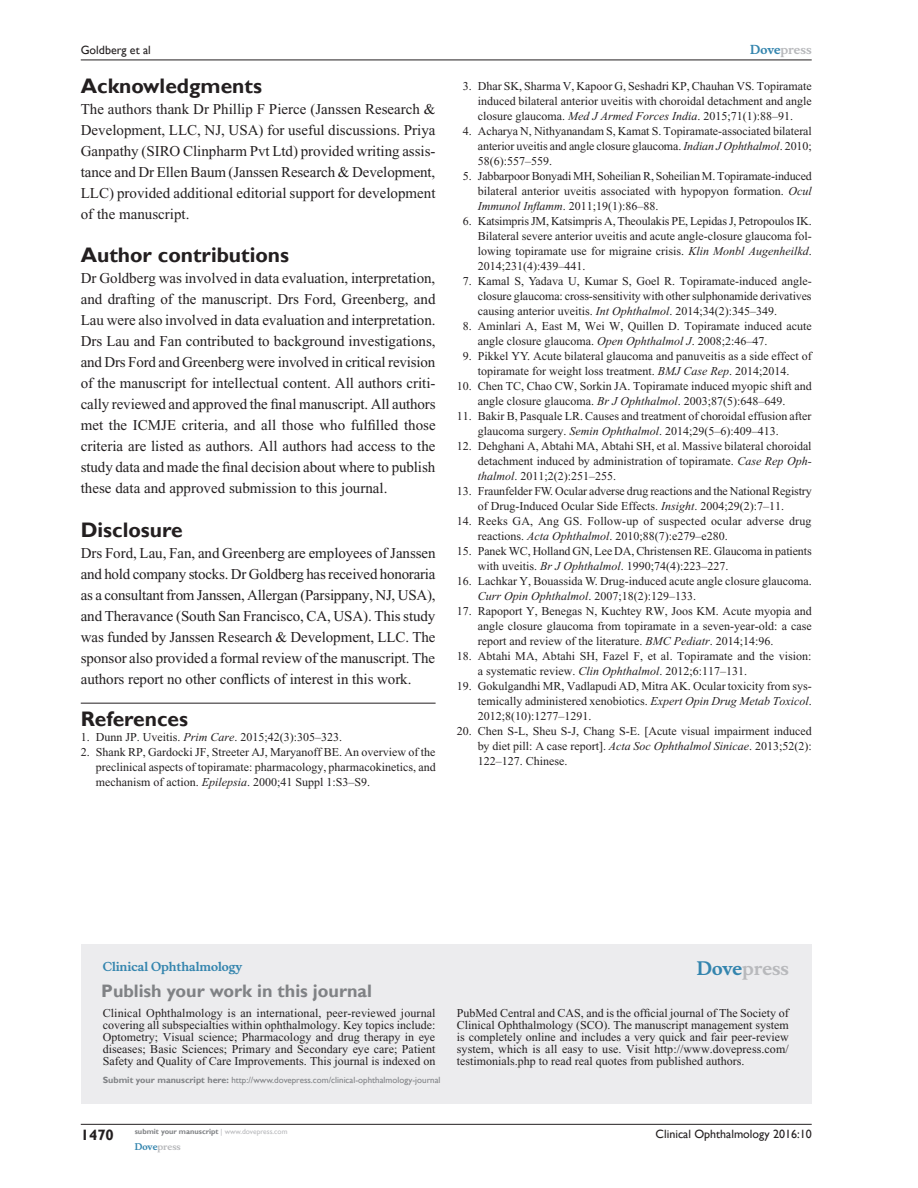
<style>
.page{position:relative;width:918px;height:1188px;background:#fff}
.page>*{position:absolute;margin:0;border:0;box-sizing:border-box;transform-origin:0 0}
.RefH{font:700 21px "Gill Sans";color:#231f20}
.PromBx-H1{font:700 18px "Gill Sans";color:#808285}
.PromBx-Brand{font:700 18px "Musee";color:#b8b9bc}
.TxF{font:15px/21px "Times New Roman";color:#231f20;text-align:justify}
.t1{font:700 15px "Gill Sans";color:#231f20}
.RefNL2{font:12px/15px "Times New Roman";color:#231f20;text-align:justify}
.PromBx-Tx{font:12px/12px "Times New Roman";color:#231f20;text-align:justify}
.RefNL1{font:12px/15px "Times New Roman";color:#231f20;text-align:justify}
.t2{font:12px "Gill Sans";color:#231f20}
.PromBx-JrnlName{font:700 12px "Musee";color:#3485ae}
.t3{font:700 12px "Musee";color:#b8b9bc}
.PromBx-SubmitMssWebA{font:9px "Gill Sans";color:#808285}
.t4{font:700 9px "Musee";color:#b8b9bc}
.t5{font:700 7.5px "Gill Sans";color:#808285}
.s1{font-style:italic}
.s2{color:#3485ae}
.s3{font-weight:700}
.s4{font-weight:400;color:#b8b9bc}
</style>
<div class="page">
<div style="left:81px;top:944px;width:731px;height:159px;background:#ececee"></div>
<hr style="left:81px;top:1124px;width:731px;height:1px;background:#231f20">
<hr style="left:81px;top:60px;width:731px;height:1px;background:#231f20">
<hr style="left:81px;top:703px;width:355px;height:1px;background:#231f20">
<p class="t2" style="left:81px;top:43px;width:72px">Goldberg et al</p>
<h1 class="RefH" style="left:81px;top:73px;width:183px">Acknowledgments</h1>
<p class="TxF" style="left:81px;top:98px;width:356px">The authors thank Dr Phillip F Pierce (Janssen Research &amp; Development, LLC, NJ, USA) for useful discussions. Priya Ganpathy (SIRO Clinpharm Pvt Ltd) provided writing assis&shy;tance and Dr Ellen Baum (Janssen Research &amp; Development, LLC) provided additional editorial support for development of the manuscript.</p>
<h1 class="RefH" style="left:81px;top:242px;width:210px">Author contributions</h1>
<p class="TxF" style="left:81px;top:268px;width:357px">Dr Goldberg was involved in data evaluation, interpretation, and drafting of the manuscript. Drs Ford, Greenberg, and Lau were also involved in data evaluation and interpretation.<br>Drs Lau and Fan contributed to background investigations, and Drs Ford and Greenberg were involved in critical revision of the manuscript for intellectual content. All authors criti&shy;cally reviewed and approved the final manuscript. All authors met the ICMJE criteria, and all those who fulfilled those criteria are listed as authors. All authors had access to the study data and made the final decision about where to publish these data and approved submission to this journal.</p>
<h1 class="RefH" style="left:81px;top:517px;width:103px">Disclosure</h1>
<p class="TxF" style="left:81px;top:542px;width:356px">Drs Ford, Lau, Fan, and Greenberg are employees of Janssen and hold company stocks. Dr Goldberg has received honoraria as a consultant from Janssen, Allergan (Parsippany, NJ, USA), and Theravance (South San Francisco, CA, USA). This study was funded by Janssen Research &amp; Development, LLC. The sponsor also provided a formal review of the manuscript. The authors report no other conflicts of interest in this work.</p>
<p class="RefH" style="left:81px;top:706px;width:109px">References</p>
<p class="RefNL1" style="left:81px;top:730px;width:263px">1. Dunn JP. Uveitis. <span class="s1">Prim Care</span>. 2015;42(3):305–323.</p>
<p class="RefNL1" style="left:96px;top:745px;width:342px;text-indent:-15px">2. Shank RP, Gardocki JF, Streeter AJ, Maryanoff BE. An overview of the preclinical aspects of topiramate: pharmacology, pharmacokinetics, and mechanism of action. <span class="s1">Epilepsia</span>. 2000;41 Suppl 1:S3–S9.</p>
<p class="t3" style="left:750px;top:43px;width:63px"><span class="s2">Dove</span>press</p>
<p class="RefNL2" style="left:478px;top:79px;width:335px;text-indent:-15px">3. Dhar SK, Sharma V, Kapoor G, Seshadri KP, Chauhan VS. Topiramate induced bilateral anterior uveitis with choroidal detachment and angle closure glaucoma. <span class="s1">Med J Armed Forces India</span>. 2015;71(1):88–91.</p>
<p class="RefNL2" style="left:478px;top:124px;width:336px;text-indent:-15px">4. Acharya N, Nithyanandam S, Kamat S. Topiramate-associated bilateral anterior uveitis and angle closure glaucoma. <span class="s1">Indian J Ophthalmol</span>. 2010; 58(6):557–559.</p>
<p class="RefNL2" style="left:478px;top:169px;width:336px;text-indent:-15px">5. Jabbarpoor Bonyadi MH, Soheilian R, Soheilian M. Topiramate-induced bilateral anterior uveitis associated with hypopyon formation. <span class="s1">Ocul Immunol Inflamm</span>. 2011;19(1):86–88.</p>
<p class="RefNL2" style="left:478px;top:214px;width:335px;text-indent:-15px">6. Katsimpris JM, Katsimpris A, Theoulakis PE, Lepidas J, Petropoulos IK.<br>Bilateral severe anterior uveitis and acute angle-closure glaucoma fol&shy;lowing topiramate use for migraine crisis. <span class="s1">Klin Monbl Augenheilkd</span>.<br>2014;231(4):439–441.</p>
<p class="RefNL2" style="left:478px;top:274px;width:335px;text-indent:-15px">7. Kamal S, Yadava U, Kumar S, Goel R. Topiramate-induced angle&shy;closure glaucoma: cross-sensitivity with other sulphonamide derivatives causing anterior uveitis. <span class="s1">Int Ophthalmol</span>. 2014;34(2):345–349.</p>
<p class="RefNL2" style="left:478px;top:319px;width:335px;text-indent:-15px">8. Aminlari A, East M, Wei W, Quillen D. Topiramate induced acute angle closure glaucoma. <span class="s1">Open Ophthalmol J</span>. 2008;2:46–47.</p>
<p class="RefNL2" style="left:478px;top:349px;width:335px;text-indent:-15px">9. Pikkel YY. Acute bilateral glaucoma and panuveitis as a side effect of topiramate for weight loss treatment. <span class="s1">BMJ Case Rep</span>. 2014;2014.</p>
<p class="RefNL2" style="left:457px;top:379px;width:356px;text-align:center">10. Chen TC, Chao CW, Sorkin JA. Topiramate induced myopic shift and angle closure glaucoma. <span class="s1">Br J Ophthalmol</span>. 2003;87(5):648–649.</p>
<p class="RefNL2" style="left:478px;top:409px;width:335px;text-indent:-21px">11. Bakir B, Pasquale LR. Causes and treatment of choroidal effusion after glaucoma surgery. <span class="s1">Semin Ophthalmol</span>. 2014;29(5–6):409–413.</p>
<p class="RefNL2" style="left:478px;top:439px;width:335px;text-indent:-21px">12. Dehghani A, Abtahi MA, Abtahi SH, et al. Massive bilateral choroidal detachment induced by administration of topiramate. <span class="s1">Case Rep Oph&shy;thalmol</span>. 2011;2(2):251–255.</p>
<p class="RefNL2" style="left:457px;top:484px;width:356px;text-align:center">13. Fraunfelder FW. Ocular adverse drug reactions and the National Registry of Drug-Induced Ocular Side Effects. <span class="s1">Insight</span>. 2004;29(2):7–11.</p>
<p class="RefNL2" style="left:478px;top:514px;width:335px;text-indent:-21px">14. Reeks GA, Ang GS. Follow-up of suspected ocular adverse drug reactions. <span class="s1">Acta Ophthalmol</span>. 2010;88(7):e279–e280.</p>
<p class="RefNL2" style="left:478px;top:544px;width:335px;text-indent:-21px">15. Panek WC, Holland GN, Lee DA, Christensen RE. Glaucoma in patients with uveitis. <span class="s1">Br J Ophthalmol</span>. 1990;74(4):223–227.</p>
<p class="RefNL2" style="left:478px;top:574px;width:335px;text-indent:-21px">16. Lachkar Y, Bouassida W. Drug-induced acute angle closure glaucoma.<br><span class="s1">Curr Opin Ophthalmol</span>. 2007;18(2):129–133.</p>
<p class="RefNL2" style="left:478px;top:604px;width:335px;text-indent:-21px">17. Rapoport Y, Benegas N, Kuchtey RW, Joos KM. Acute myopia and angle closure glaucoma from topiramate in a seven-year-old: a case report and review of the literature. <span class="s1">BMC Pediatr</span>. 2014;14:96.</p>
<p class="RefNL2" style="left:478px;top:649px;width:335px;text-indent:-21px">18. Abtahi MA, Abtahi SH, Fazel F, et al. Topiramate and the vision: a systematic review. <span class="s1">Clin Ophthalmol</span>. 2012;6:117–131.</p>
<p class="RefNL2" style="left:478px;top:679px;width:335px;text-indent:-21px">19. Gokulgandhi MR, Vadlapudi AD, Mitra AK. Ocular toxicity from sys&shy;temically administered xenobiotics. <span class="s1">Expert Opin Drug Metab Toxicol</span>.<br>2012;8(10):1277–1291.</p>
<p class="RefNL2" style="left:478px;top:724px;width:335px;text-indent:-21px">20. Chen S-L, Sheu S-J, Chang S-E. [Acute visual impairment induced by diet pill: A case report]. <span class="s1">Acta Soc Ophthalmol Sinicae</span>. 2013;52(2):<br>122–127. Chinese.</p>
<p class="PromBx-JrnlName" style="left:103px;top:959px;width:141px">Clinical Ophthalmology</p>
<p class="PromBx-H1" style="left:101px;top:980px;width:272px">Publish your work in this journal</p>
<p class="PromBx-Brand" style="left:697px;top:958px;width:94px"><span class="s2">Dove</span>press</p>
<p class="PromBx-Tx" style="left:103px;top:1007px;width:334px">Clinical Ophthalmology is an international, peer-reviewed journal covering all subspecialties within ophthalmology. Key topics include:<br>Optometry; Visual science; Pharmacology and drug therapy in eye diseases; Basic Sciences; Primary and Secondary eye care; Patient Safety and Quality of Care Improvements. This journal is indexed on</p>
<p class="PromBx-Tx" style="left:457px;top:1007px;width:333px">PubMed Central and CAS, and is the official journal of The Society of Clinical Ophthalmology (SCO). The manuscript management system is completely online and includes a very quick and fair peer-review system, which is all easy to use. Visit http://www.dovepress.com/ testimonials.php to read real quotes from published authors.</p>
<p class="PromBx-SubmitMssWebA" style="left:103px;top:1075px;width:339px"><span class="s3">Submit your manuscript here:</span> http://www.dovepress.com/clinical-ophthalmology-journal</p>
<p class="t1" style="left:81px;top:1126px;width:35px">1470</p>
<p class="t5" style="left:135px;top:1127px;width:154px">submit your manuscript <span class="s4">| www.dovepress.com</span></p>
<p class="t4" style="left:135px;top:1141px;width:48px"><span class="s2">Dove</span>press</p>
<p class="t2" style="left:656px;top:1127px;width:158px">Clinical Ophthalmology 2016:10</p>
</div>
